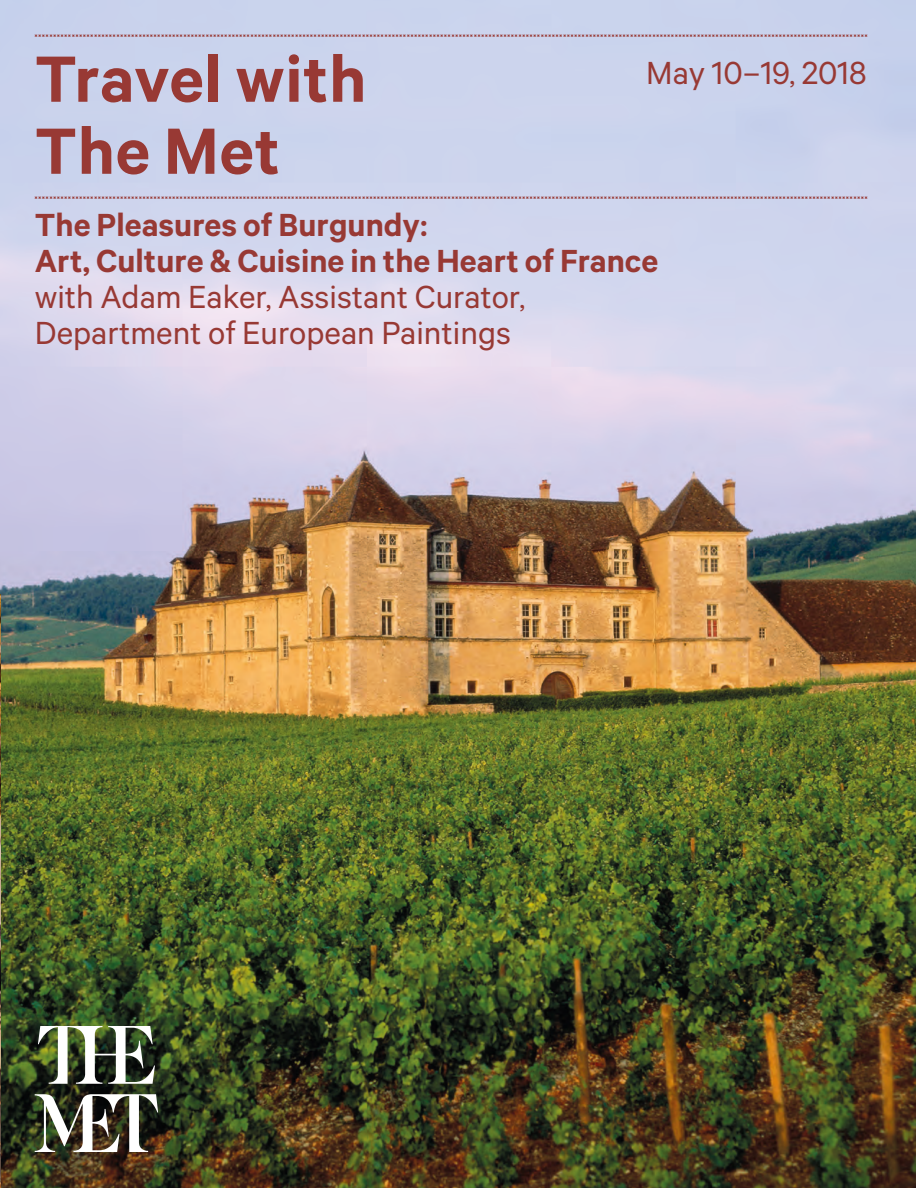
<style>
.page{position:relative;width:918px;height:1188px;background:#fff}
.page>*{position:absolute;margin:0;border:0;box-sizing:border-box;transform-origin:0 0}
.Exterior_Header{font:600 73.5px "The Met Sans";letter-spacing:.01em;color:#983934}
.Exterior_Subheader{font:36px/36px "The Met Sans";color:#983934}
.Exterior_Subheader-2{font:600 36px/36px "The Met Sans";color:#983934}
</style>
<div class="page">
<img style="left:0;top:0;width:916px;height:1188px">
<img style="left:0;top:594px;width:1px;height:594px">
<img style="left:35px;top:1094px;width:123px;height:58px">
<svg style="left:38px;top:1026px;width:117px;height:58px"></svg>
<hr style="left:35px;top:35px;width:833px;height:2px;background:#c9d3ed">
<hr style="left:35px;top:196px;width:833px;height:3px;background:#ced5ed">
<p class="Exterior_Header" style="left:35px;top:35px;width:333px">Travel with</p>
<p class="Exterior_Header" style="left:35px;top:107px;width:247px">The Met</p>
<p class="Exterior_Subheader" style="left:646px;top:54px;width:222px">May 10–19, 2018</p>
<p class="Exterior_Subheader-2" style="left:35px;top:205px;width:625px">The Pleasures of Burgundy:<br>Art, Culture &amp; Cuisine in the Heart of France</p>
<p class="Exterior_Subheader" style="left:35px;top:278px;width:492px">with Adam Eaker, Assistant Curator,<br>Department of European Paintings</p>
</div>
